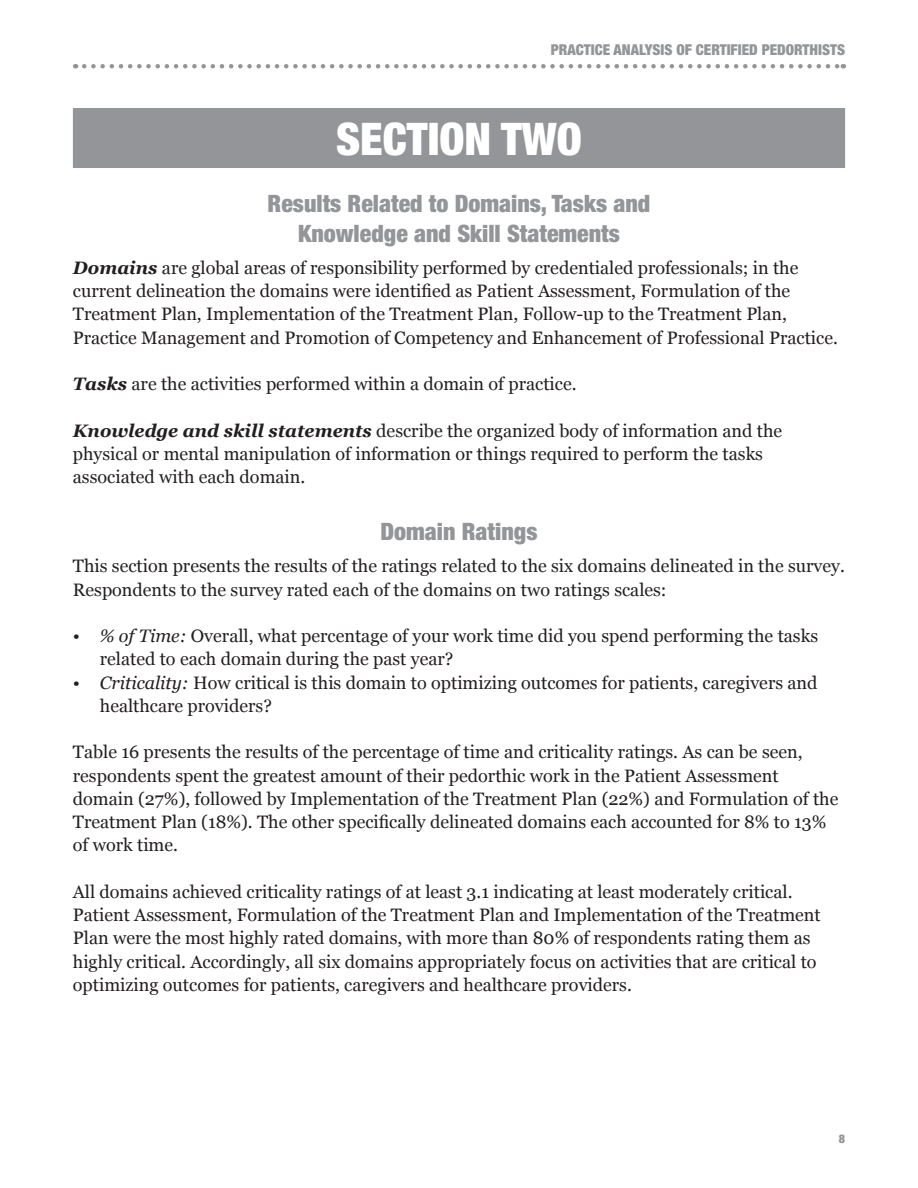
<style>
.page{position:relative;width:918px;height:1188px;background:#fff}
.page>*{position:absolute;margin:0;border:0;box-sizing:border-box;transform-origin:0 0}
.t1{font:900 condensed 45px "Helvetica Neue LT Std";color:#fff}
.t2{font:900 condensed 24px/30px "Helvetica Neue LT Std";color:#939598;text-align:center}
.t3{font:18px/23.2px "Georgia";color:#231f20}
.t4{font:900 condensed 15px "Helvetica Neue LT Std";color:#939598}
.t5{font:900 condensed 12px "Helvetica Neue LT Std";color:#939598}
.s1{font-weight:700;font-style:italic}
.s2{font-style:italic}
</style>
<div class="page">
<svg style="left:84px;top:64px;width:760px;height:4px"></svg>
<div style="left:73px;top:108px;width:772px;height:60px;background:#939598"></div>
<p class="t4" style="left:551px;top:40px;width:296px">PRACTICE ANALYSIS OF CERTIFIED PEDORTHISTS</p>
<h1 class="t1" style="left:336px;top:111px;width:247px">SECTION TWO</h1>
<h2 class="t2" style="left:268px;top:188px;width:384px">Results Related to Domains, Tasks and<br>Knowledge and Skill Statements</h2>
<p class="t3" style="left:73px;top:255px;width:766px"><span class="s1">Domains</span> are global areas of responsibility performed by credentialed professionals; in the current delineation the domains were identified as Patient Assessment, Formulation of the Treatment Plan, Implementation of the Treatment Plan, Follow-up to the Treatment Plan, Practice Management and Promotion of Competency and Enhancement of Professional Practice.</p>
<p class="t3" style="left:73px;top:371px;width:505px"><span class="s1">Tasks</span> are the activities performed within a domain of practice.</p>
<p class="t3" style="left:73px;top:418px;width:711px"><span class="s1">Knowledge and skill statements</span> describe the organized body of information and the physical or mental manipulation of information or things required to perform the tasks associated with each domain.</p>
<h2 class="t2" style="left:381px;top:516px;width:158px">Domain Ratings</h2>
<p class="t3" style="left:73px;top:554px;width:774px">This section presents the results of the ratings related to the six domains delineated in the survey.<br>Respondents to the survey rated each of the domains on two ratings scales:</p>
<p class="t3" style="left:100px;top:623px;width:720px;text-indent:-27px"><span class="s2">• % of Time:</span> Overall, what percentage of your work time did you spend performing the tasks related to each domain during the past year?</p>
<p class="t3" style="left:100px;top:670px;width:719px;text-indent:-27px"><span class="s2">• Criticality:</span> How critical is this domain to optimizing outcomes for patients, caregivers and healthcare providers?</p>
<p class="t3" style="left:73px;top:740px;width:767px">Table 16 presents the results of the percentage of time and criticality ratings. As can be seen, respondents spent the greatest amount of their pedorthic work in the Patient Assessment domain (27%), followed by Implementation of the Treatment Plan (22%) and Formulation of the Treatment Plan (18%). The other specifically delineated domains each accounted for 8% to 13% of work time.</p>
<p class="t3" style="left:73px;top:879px;width:749px">All domains achieved criticality ratings of at least 3.1 indicating at least moderately critical.<br>Patient Assessment, Formulation of the Treatment Plan and Implementation of the Treatment Plan were the most highly rated domains, with more than 80% of respondents rating them as highly critical. Accordingly, all six domains appropriately focus on activities that are critical to optimizing outcomes for patients, caregivers and healthcare providers.</p>
<p class="t5" style="left:839px;top:1131px;width:8px">8</p>
</div>
